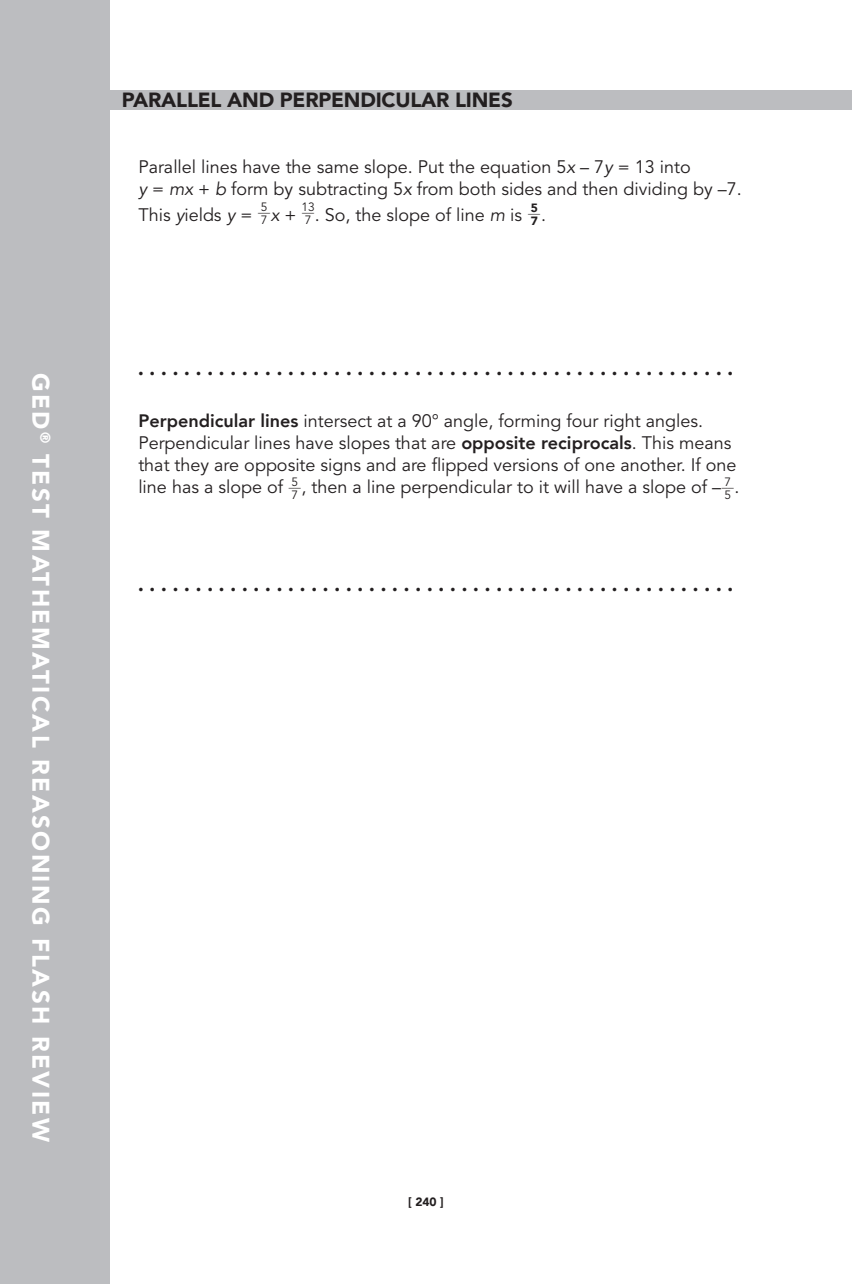
<style>
.page{position:relative;width:852px;height:1284px;background:#fff}
.page>*{position:absolute;margin:0;border:0;box-sizing:border-box;transform-origin:0 0}
.t1{font:900 24px "Avenir";letter-spacing:.1em;color:#fff}
.t2{font:900 20.4px "Avenir";letter-spacing:-.01em;color:#231f20}
.t3{font:18px/22px "Avenir";color:#231f20}
.t4{font:12px "Avenir";color:#231f20}
.t5{font:900 12px/13px "Avenir";color:#231f20}
.t6{font:900 10px "Avenir";color:#231f20}
.s1{font-style:italic}
.s2{font-weight:800}
</style>
<div class="page">
<div style="left:110px;top:90px;width:742px;height:19px;background:#bcbdc0"></div>
<div style="left:0;top:0;width:110px;height:1284px;background:#bcbdc0"></div>
<h1 class="t1" style="left:61px;top:373px;width:771px;rotate:90deg">GED<sup>®</sup> TEST MATHEMATICAL REASONING FLASH REVIEW</h1>
<p class="t2" style="left:122px;top:83px;width:392px">PARALLEL AND PERPENDICULAR LINES</p>
<p class="t3" style="left:138px;top:156px;width:605px">Parallel lines have the same slope. Put the equation 5<span class="s1">x</span> – 7<span class="s1">y</span> = 13 into<br><span class="s1">y</span> = <span class="s1">mx</span> + <span class="s1">b</span> form by subtracting 5<span class="s1">x</span> from both sides and then dividing by –7.</p>
<p class="t4" style="left:261px;top:200px;width:8px">5</p>
<p class="t4" style="left:302px;top:200px;width:15px">13</p>
<p class="t5" style="left:528px;top:202px;width:13px">__</p>
<p class="t3" style="left:138px;top:204px;width:385px">This <span class="s1">y</span>ields <span class="s1">y</span> = <sub>7</sub> <span class="s1">x</span> + <sub>7</sub> . So, the slope of line <span class="s1">m</span> is</p>
<p class="t5" style="left:531px;top:201px;width:17px">5<br>7 <sup>.</sup></p>
<p class="t4" style="left:258px;top:201px;width:13px">__</p>
<p class="t4" style="left:302px;top:201px;width:13px">__</p>
<p class="t6" style="left:138px;top:365px;width:596px">• • • • • • • • • • • • • • • • • • • • • • • • • • • • • • • • • • • • • • • • • • • • • • • • • • • •</p>
<p class="t3" style="left:138px;top:410px;width:600px"><span class="s2">Perpendicular lines</span> intersect at a 90° angle, forming four right angles.<br>Perpendicular lines have slopes that are <span class="s2">opposite reciprocals</span>. This means that they are opposite signs and are flipped versions of one another. If one line has a slope of <sup>5</sup></p>
<p class="t3" style="left:291px;top:476px;width:441px"><sub>7</sub> , then a line perpendicular to it will have a slope of – <sup>7</sup></p>
<p class="t4" style="left:289px;top:475px;width:13px">__</p>
<p class="t4" style="left:722px;top:475px;width:13px">__</p>
<p class="t4" style="left:725px;top:487px;width:17px">5 <sup>.</sup></p>
<p class="t6" style="left:138px;top:581px;width:596px">• • • • • • • • • • • • • • • • • • • • • • • • • • • • • • • • • • • • • • • • • • • • • • • • • • • •</p>
<p class="t5" style="left:408px;top:1195px;width:37px">[ 240 ]</p>
</div>
